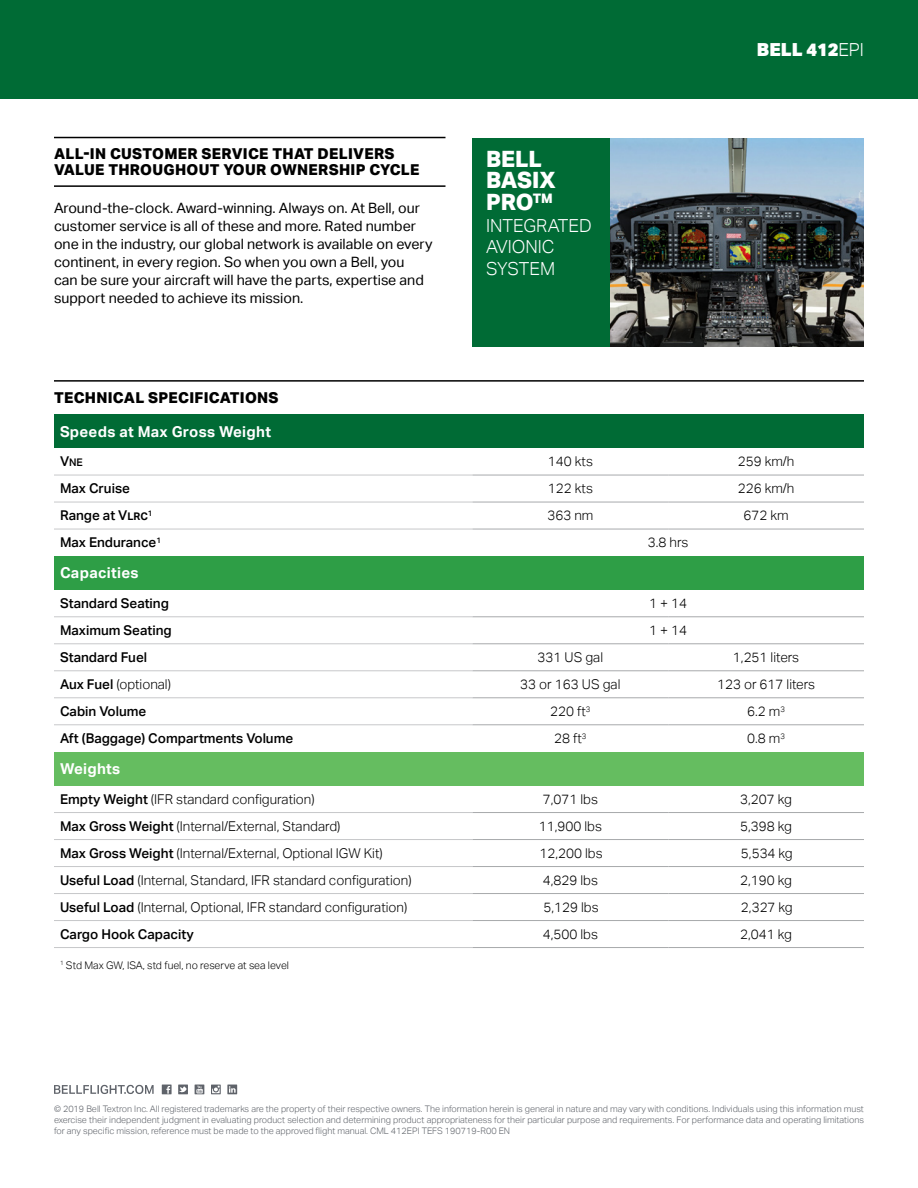
<style>
.page{position:relative;width:918px;height:1188px;background:#fff}
.page>*{position:absolute;margin:0;border:0;box-sizing:border-box;transform-origin:0 0}
.t1{font:800 22.5px/21.6px "Aktiv Grotesk";color:#fff}
.t2{font:300 18px/21.6px "Aktiv Grotesk";color:#fff}
.t3{font:900 18px "Aktiv Grotesk";color:#fff}
.t4{font:800 15px/16.5px "Aktiv Grotesk";letter-spacing:.02em;color:#000}
.t5{font:700 15px "Aktiv Grotesk";letter-spacing:.02em;color:#fff}
.t6{font:14.25px/18px "Aktiv Grotesk";color:#000}
.t7{font:300 13.5px "Aktiv Grotesk";color:#000}
.t8{font:500 13.5px "Aktiv Grotesk";color:#000}
.t9{font:300 10.5px "Aktiv Grotesk";color:#000}
.t10{font:500 10.5px "Aktiv Grotesk";color:#000}
.t11{font:300 9px/10.8px "Aktiv Grotesk";color:#5f636a;text-align:justify}
.s1{font-weight:300}
.s2{font-size:13.5px}
.s3{font-weight:700;font-size:10.5px}
.s4{font-weight:500}
</style>
<div class="page">
<hr style="left:54px;top:137px;width:392px;height:1px;background:#000">
<img style="left:610px;top:138px;width:254px;height:208px">
<div style="left:472px;top:138px;width:138px;height:208px;background:#006b35"></div>
<div style="left:0;top:0;width:918px;height:99px;background:#006b35"></div>
<hr style="left:54px;top:185px;width:392px;height:2px;background:#000">
<hr style="left:54px;top:380px;width:810px;height:2px;background:#000">
<div style="left:54px;top:414px;width:810px;height:34px;background:#006b35"></div>
<svg style="left:472px;top:474px;width:392px;height:251px"></svg>
<div style="left:54px;top:556px;width:810px;height:34px;background:#2e9e46"></div>
<div style="left:54px;top:752px;width:810px;height:34px;background:#65bd60"></div>
<hr style="left:54px;top:475px;width:418px;height:1px;background:#c7c8ca">
<hr style="left:54px;top:502px;width:418px;height:1px;background:#c7c8ca">
<hr style="left:54px;top:529px;width:418px;height:1px;background:#c7c8ca">
<hr style="left:54px;top:617px;width:418px;height:1px;background:#c7c8ca">
<hr style="left:54px;top:644px;width:418px;height:1px;background:#c7c8ca">
<hr style="left:54px;top:671px;width:418px;height:1px;background:#c7c8ca">
<hr style="left:54px;top:698px;width:418px;height:1px;background:#c7c8ca">
<hr style="left:54px;top:725px;width:418px;height:1px;background:#c7c8ca">
<hr style="left:54px;top:812px;width:418px;height:1px;background:#c7c8ca">
<hr style="left:54px;top:839px;width:418px;height:1px;background:#c7c8ca">
<hr style="left:54px;top:866px;width:418px;height:1px;background:#c7c8ca">
<hr style="left:54px;top:893px;width:418px;height:1px;background:#c7c8ca">
<hr style="left:54px;top:920px;width:418px;height:1px;background:#c7c8ca">
<hr style="left:54px;top:947px;width:418px;height:1px;background:#c7c8ca">
<hr style="left:472px;top:812px;width:196px;height:1px;background:#a7a9ac">
<hr style="left:668px;top:812px;width:196px;height:1px;background:#a7a9ac">
<hr style="left:472px;top:839px;width:196px;height:1px;background:#a7a9ac">
<hr style="left:668px;top:839px;width:196px;height:1px;background:#a7a9ac">
<hr style="left:472px;top:893px;width:196px;height:1px;background:#a7a9ac">
<hr style="left:668px;top:893px;width:196px;height:1px;background:#a7a9ac">
<hr style="left:472px;top:920px;width:196px;height:1px;background:#a7a9ac">
<hr style="left:668px;top:920px;width:196px;height:1px;background:#a7a9ac">
<hr style="left:472px;top:475px;width:196px;height:1px;background:#a7a9ac">
<hr style="left:668px;top:475px;width:196px;height:1px;background:#a7a9ac">
<hr style="left:472px;top:502px;width:196px;height:1px;background:#a7a9ac">
<hr style="left:668px;top:502px;width:196px;height:1px;background:#a7a9ac">
<hr style="left:472px;top:529px;width:196px;height:1px;background:#a7a9ac">
<hr style="left:668px;top:529px;width:196px;height:1px;background:#a7a9ac">
<hr style="left:472px;top:617px;width:196px;height:1px;background:#a7a9ac">
<hr style="left:668px;top:617px;width:196px;height:1px;background:#a7a9ac">
<hr style="left:472px;top:644px;width:196px;height:1px;background:#a7a9ac">
<hr style="left:668px;top:644px;width:196px;height:1px;background:#a7a9ac">
<hr style="left:472px;top:671px;width:196px;height:1px;background:#a7a9ac">
<hr style="left:668px;top:671px;width:196px;height:1px;background:#a7a9ac">
<hr style="left:472px;top:698px;width:196px;height:1px;background:#a7a9ac">
<hr style="left:668px;top:698px;width:196px;height:1px;background:#a7a9ac">
<hr style="left:472px;top:725px;width:196px;height:1px;background:#a7a9ac">
<hr style="left:668px;top:725px;width:196px;height:1px;background:#a7a9ac">
<hr style="left:472px;top:866px;width:196px;height:1px;background:#a7a9ac">
<hr style="left:668px;top:866px;width:196px;height:1px;background:#a7a9ac">
<hr style="left:472px;top:947px;width:196px;height:1px;background:#a7a9ac">
<hr style="left:668px;top:947px;width:196px;height:1px;background:#a7a9ac">
<svg style="left:54px;top:1085px;width:100px;height:9px"></svg>
<svg style="left:227px;top:1085px;width:10px;height:9px"></svg>
<svg style="left:162px;top:1085px;width:10px;height:9px"></svg>
<svg style="left:178px;top:1085px;width:10px;height:9px"></svg>
<svg style="left:195px;top:1085px;width:9px;height:9px"></svg>
<svg style="left:211px;top:1085px;width:10px;height:9px"></svg>
<p class="t4" style="left:54px;top:145px;width:367px">ALL-IN CUSTOMER SERVICE THAT DELIVERS<br>VALUE THROUGHOUT YOUR OWNERSHIP CYCLE</p>
<p class="t6" style="left:54px;top:199px;width:380px">Around-the-clock. Award-winning. Always on. At Bell, our customer service is all of these and more. Rated number one in the industry, our global network is available on every continent, in every region. So when you own a Bell, you<br>can be sure your aircraft will have the parts, expertise and support needed to achieve its mission.</p>
<p class="t1" style="left:486px;top:148px;width:57px">BELL</p>
<p class="t1" style="left:486px;top:169px;width:71px">BASIX<br>PRO<sup>TM</sup></p>
<p class="t2" style="left:486px;top:215px;width:107px">INTEGRATED<br>AVIONIC<br>SYSTEM</p>
<p class="t3" style="left:757px;top:38px;width:109px">BELL 412<span class="s1">EPI</span></p>
<p class="t4" style="left:54px;top:389px;width:226px">TECHNICAL SPECIFICATIONS</p>
<p class="t5" style="left:60px;top:423px;width:213px">Speeds at Max Gross Weight</p>
<p class="t10" style="left:60px;top:457px;width:24px"><span class="s2">V</span>NE</p>
<p class="t7" style="left:548px;top:454px;width:47px">140 kts</p>
<p class="t7" style="left:738px;top:454px;width:58px">259 km/h</p>
<p class="t8" style="left:60px;top:481px;width:71px">Max Cruise</p>
<p class="t7" style="left:548px;top:481px;width:47px">122 kts</p>
<p class="t7" style="left:738px;top:481px;width:58px">226 km/h</p>
<p class="t8" style="left:60px;top:508px;width:94px">Range at V<span class="s3">LRC</span><sup>1</sup></p>
<p class="t7" style="left:547px;top:508px;width:48px">363 nm</p>
<p class="t7" style="left:744px;top:508px;width:47px">672 km</p>
<p class="t8" style="left:60px;top:535px;width:103px">Max Endurance<sup>1</sup></p>
<p class="t7" style="left:648px;top:535px;width:42px">3.8 hrs</p>
<p class="t5" style="left:60px;top:564px;width:80px">Capacities</p>
<p class="t8" style="left:60px;top:596px;width:111px">Standard Seating</p>
<p class="t7" style="left:649px;top:596px;width:39px">1 + 14</p>
<p class="t8" style="left:60px;top:623px;width:113px">Maximum Seating</p>
<p class="t7" style="left:649px;top:623px;width:39px">1 + 14</p>
<p class="t8" style="left:60px;top:650px;width:89px">Standard Fuel</p>
<p class="t7" style="left:538px;top:650px;width:67px">331 US gal</p>
<p class="t7" style="left:733px;top:650px;width:68px">1,251 liters</p>
<p class="t7" style="left:60px;top:677px;width:113px"><span class="s4">Aux Fuel</span> (optional)</p>
<p class="t7" style="left:520px;top:677px;width:102px">33 or 163 US gal</p>
<p class="t7" style="left:717px;top:677px;width:100px">123 or 617 liters</p>
<p class="t8" style="left:60px;top:704px;width:88px">Cabin Volume</p>
<p class="t7" style="left:550px;top:704px;width:42px">220 ft<sup>3</sup></p>
<p class="t7" style="left:747px;top:704px;width:39px">6.2 m<sup>3</sup></p>
<p class="t8" style="left:60px;top:731px;width:235px">Aft (Baggage) Compartments Volume</p>
<p class="t7" style="left:554px;top:731px;width:34px">28 ft<sup>3</sup></p>
<p class="t7" style="left:747px;top:731px;width:39px">0.8 m<sup>3</sup></p>
<p class="t5" style="left:60px;top:760px;width:62px">Weights</p>
<p class="t7" style="left:60px;top:791px;width:256px"><span class="s4">Empty Weight</span> (IFR standard configuration)</p>
<p class="t7" style="left:543px;top:791px;width:57px">7,071 lbs</p>
<p class="t7" style="left:740px;top:791px;width:53px">3,207 kg</p>
<p class="t7" style="left:60px;top:818px;width:282px"><span class="s4">Max Gross Weight</span> (Internal/External, Standard)</p>
<p class="t7" style="left:539px;top:818px;width:65px">11,900 lbs</p>
<p class="t7" style="left:740px;top:818px;width:53px">5,398 kg</p>
<p class="t7" style="left:60px;top:845px;width:324px"><span class="s4">Max Gross Weight</span> (Internal/External, Optional IGW Kit)</p>
<p class="t7" style="left:540px;top:845px;width:65px">12,200 lbs</p>
<p class="t7" style="left:741px;top:845px;width:53px">5,534 kg</p>
<p class="t7" style="left:60px;top:872px;width:353px"><span class="s4">Useful Load</span> (Internal, Standard, IFR standard configuration)</p>
<p class="t7" style="left:543px;top:872px;width:57px">4,829 lbs</p>
<p class="t7" style="left:740px;top:872px;width:53px">2,190 kg</p>
<p class="t7" style="left:60px;top:899px;width:349px"><span class="s4">Useful Load</span> (Internal, Optional, IFR standard configuration)</p>
<p class="t7" style="left:544px;top:899px;width:57px">5,129 lbs</p>
<p class="t7" style="left:741px;top:899px;width:53px">2,327 kg</p>
<p class="t8" style="left:60px;top:926px;width:135px">Cargo Hook Capacity</p>
<p class="t7" style="left:543px;top:926px;width:57px">4,500 lbs</p>
<p class="t7" style="left:740px;top:926px;width:53px">2,041 kg</p>
<p class="t9" style="left:60px;top:959px;width:231px"><sup>1</sup> Std Max GW, ISA, std fuel, no reserve at sea level</p>
<p class="t11" style="left:54px;top:1104px;width:812px">© 2019 Bell Textron Inc. All registered trademarks are the property of their respective owners. The information herein is general in nature and may vary with conditions. Individuals using this information must exercise their independent judgment in evaluating product selection and determining product appropriateness for their particular purpose and requirements. For performance data and operating limitations for any specific mission, reference must be made to the approved flight manual. CML 412EPI TEFS 190719-R00 EN</p>
</div>
